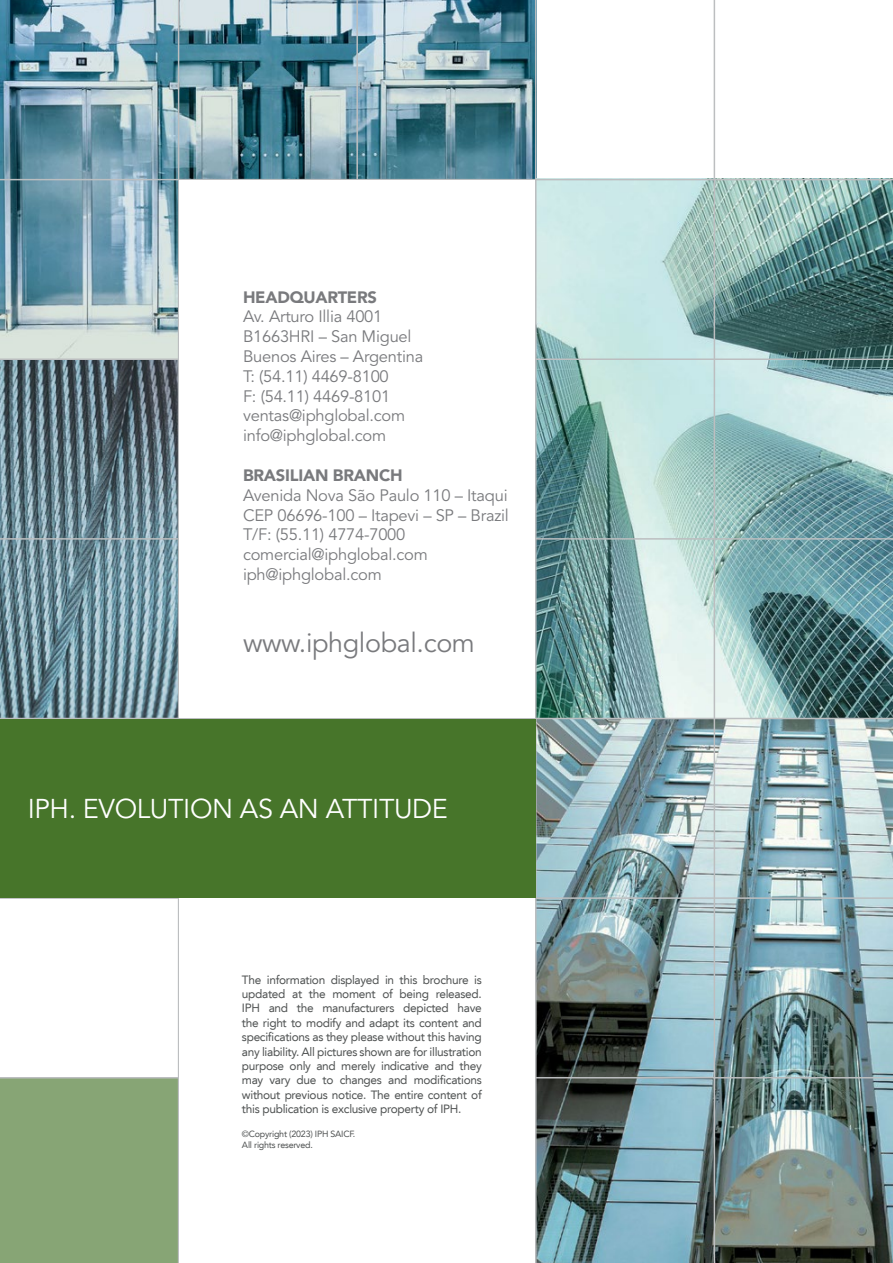
<style>
.page{position:relative;width:893px;height:1263px;background:#fff}
.page>*{position:absolute;margin:0;border:0;box-sizing:border-box;transform-origin:0 0}
.t1{font:27px "Avenir";letter-spacing:-.015em;color:#fff}
.t2{font:27px "Avenir";letter-spacing:-.015em;color:#797a7d}
.t3{font:16.5px/19.8px "Avenir";letter-spacing:-.015em;color:#797a7d}
.t4{font:900 16.5px "Avenir";letter-spacing:-.015em;color:#797a7d}
.t5{font:12px/14.4px "Avenir LT";letter-spacing:-.025em;color:#4f5252;text-align:justify}
.t6{font:9px/10.8px "Avenir LT";letter-spacing:-.025em;color:#4f5252}
</style>
<div class="page">
<img style="left:0;top:360px;width:178px;height:358px">
<img style="left:0;top:0;width:535px;height:358px">
<img style="left:536px;top:180px;width:357px;height:1083px">
<div style="left:0;top:1078px;width:179px;height:185px;background:#87a575"></div>
<hr style="left:714px;top:0;width:1px;height:1263px;background:#bcbec0">
<hr style="left:535px;top:0;width:1px;height:1263px;background:#bcbec0">
<hr style="left:356px;top:0;width:2px;height:1263px;background:#bcbec0">
<hr style="left:178px;top:0;width:1px;height:1263px;background:#bcbec0">
<hr style="left:0;top:179px;width:893px;height:1px;background:#bcbec0">
<hr style="left:0;top:538px;width:893px;height:2px;background:#bcbec0">
<hr style="left:0;top:358px;width:893px;height:2px;background:#bcbec0">
<hr style="left:0;top:718px;width:893px;height:1px;background:#bcbec0">
<hr style="left:0;top:897px;width:893px;height:2px;background:#bcbec0">
<hr style="left:0;top:1077px;width:893px;height:1px;background:#bcbec0">
<div style="left:179px;top:180px;width:356px;height:538px;background:#fff"></div>
<div style="left:179px;top:899px;width:356px;height:364px;background:#fff"></div>
<div style="left:0;top:719px;width:535px;height:178px;background:#47752a"></div>
<h2 class="t4" style="left:243px;top:283px;width:136px">HEADQUARTERS</h2>
<h2 class="t3" style="left:243px;top:307px;width:182px">Av. Arturo Illia 4001<br>B1663HRI – San Miguel<br>Buenos Aires – Argentina<br>T: (54.11) 4469-8100<br>F: (54.11) 4469-8101 ventas@iphglobal.com info@iphglobal.com</h2>
<h2 class="t4" style="left:243px;top:461px;width:161px">BRASILIAN BRANCH</h2>
<h2 class="t3" style="left:243px;top:486px;width:267px">Avenida Nova São Paulo 110 – Itaqui<br>CEP 06696-100 – Itapevi – SP – Brazil<br>T/F: (55.11) 4774-7000 comercial@iphglobal.com iph@iphglobal.com</h2>
<h1 class="t2" style="left:243px;top:627px;width:233px">www.iphglobal.com</h1>
<h1 class="t1" style="left:28px;top:793px;width:422px">IPH. EVOLUTION AS AN ATTITUDE</h1>
<p class="t5" style="left:242px;top:972px;width:241px">The information displayed in this brochure is updated at the moment of being released.<br>IPH and the manufacturers depicted have the right to modify and adapt its content and specifications as they please without this having any liability. All pictures shown are for illustration purpose only and merely indicative and they may vary due to changes and modifications without previous notice. The entire content of this publication is exclusive property of IPH.</p>
<p class="t6" style="left:242px;top:1129px;width:115px">©Copyright (2023) IPH SAICF.<br>All rights reserved.</p>
</div>
